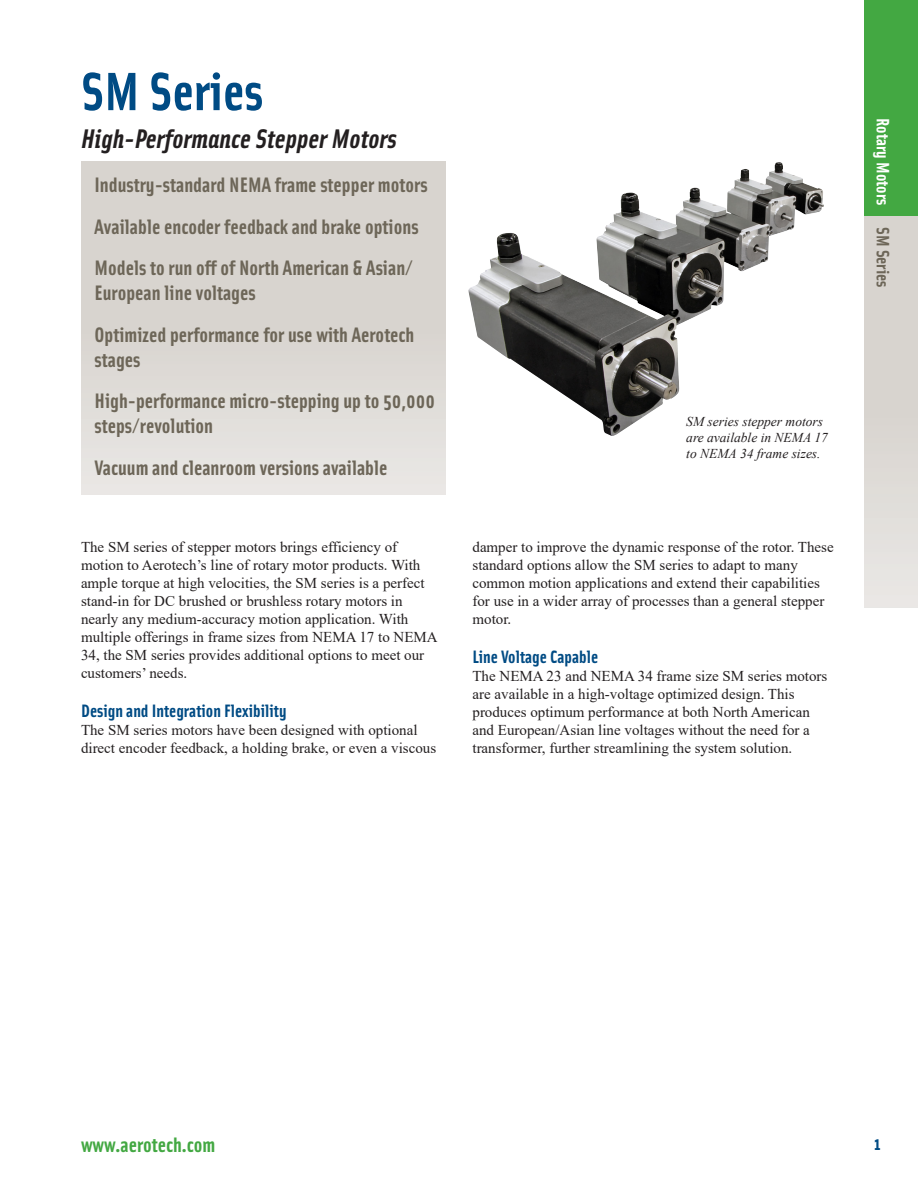
<style>
.page{position:relative;width:918px;height:1188px;background:#fff}
.page>*{position:absolute;margin:0;border:0;box-sizing:border-box;transform-origin:0 0}
.Product_Title{font:700 54px "Solex OT";color:#004b84}
.Product_Subtitle{font:italic 700 27px "Solex OT";color:#231f20}
.Bullets{font:700 21px/25.2px "Solex OT";color:#6d6658}
.t1{font:700 21px "Solex OT";color:#43a842}
.Text_Titles{font:700 18px "Solex OT";color:#004b84}
.t2{font:700 18px "Solex OT";color:#fff}
.Text_Body{font:15px/18px "Times New Roman";color:#231f20}
.Captions{font:italic 13.5px/16.2px "Times New Roman";color:#231f20}
.s1{color:#6d6658}
</style>
<div class="page">
<div style="left:864px;top:216px;width:54px;height:392px;background:linear-gradient(to bottom,#d3cfc9,#e6e3e0)"></div>
<div style="left:864px;top:0;width:54px;height:216px;background:#43a842"></div>
<div style="left:81px;top:162px;width:365px;height:333px;background:linear-gradient(to bottom,#d3cfc9,#e6e3e0)"></div>
<img style="left:468px;top:162px;width:351px;height:274px">
<p class="Product_Title" style="left:81px;top:56px;width:184px">SM Series</p>
<p class="Product_Subtitle" style="left:81px;top:121px;width:317px">High-Performance Stepper Motors</p>
<p class="Bullets" style="left:94px;top:171px;width:335px">Industry-standard NEMA frame stepper motors</p>
<p class="Bullets" style="left:94px;top:213px;width:326px">Available encoder feedback and brake options</p>
<p class="Bullets" style="left:94px;top:254px;width:320px">Models to run off of North American &amp; Asian/<br>European line voltages</p>
<p class="Bullets" style="left:94px;top:321px;width:321px">Optimized performance for use with Aerotech stages</p>
<p class="Bullets" style="left:94px;top:387px;width:342px">High-performance micro-stepping up to 50,000 steps/revolution</p>
<p class="Bullets" style="left:94px;top:454px;width:295px">Vacuum and cleanroom versions available</p>
<p class="Text_Body" style="left:81px;top:538px;width:358px">The SM series of stepper motors brings efficiency of motion to Aerotech’s line of rotary motor products. With ample torque at high velocities, the SM series is a perfect stand-in for DC brushed or brushless rotary motors in nearly any medium-accuracy motion application. With multiple offerings in frame sizes from NEMA 17 to NEMA 34, the SM series provides additional options to meet our customers’ needs.</p>
<p class="Text_Titles" style="left:81px;top:699px;width:207px">Design and Integration Flexibility</p>
<p class="Text_Body" style="left:81px;top:721px;width:357px">The SM series motors have been designed with optional direct encoder feedback, a holding brake, or even a viscous</p>
<p class="Captions" style="left:686px;top:413px;width:143px">SM series stepper motors are available in NEMA 17 to NEMA 34 frame sizes.</p>
<p class="Text_Body" style="left:472px;top:538px;width:363px">damper to improve the dynamic response of the rotor. These standard options allow the SM series to adapt to many common motion applications and extend their capabilities for use in a wider array of processes than a general stepper motor.</p>
<p class="Text_Titles" style="left:472px;top:645px;width:127px">Line Voltage Capable</p>
<p class="Text_Body" style="left:472px;top:667px;width:356px">The NEMA 23 and NEMA 34 frame size SM series motors are available in a high-voltage optimized design. This produces optimum performance at both North American and European/Asian line voltages without the need for a transformer, further streamlining the system solution.</p>
<p class="t2" style="left:895px;top:118px;width:171px;rotate:90deg">Rotary Motors <span class="s1">SM Series</span></p>
<h3 class="t1" style="left:81px;top:1131px;width:136px">www.aerotech.com</h3>
<p class="Text_Titles" style="left:874px;top:1132px;width:8px">1</p>
</div>
